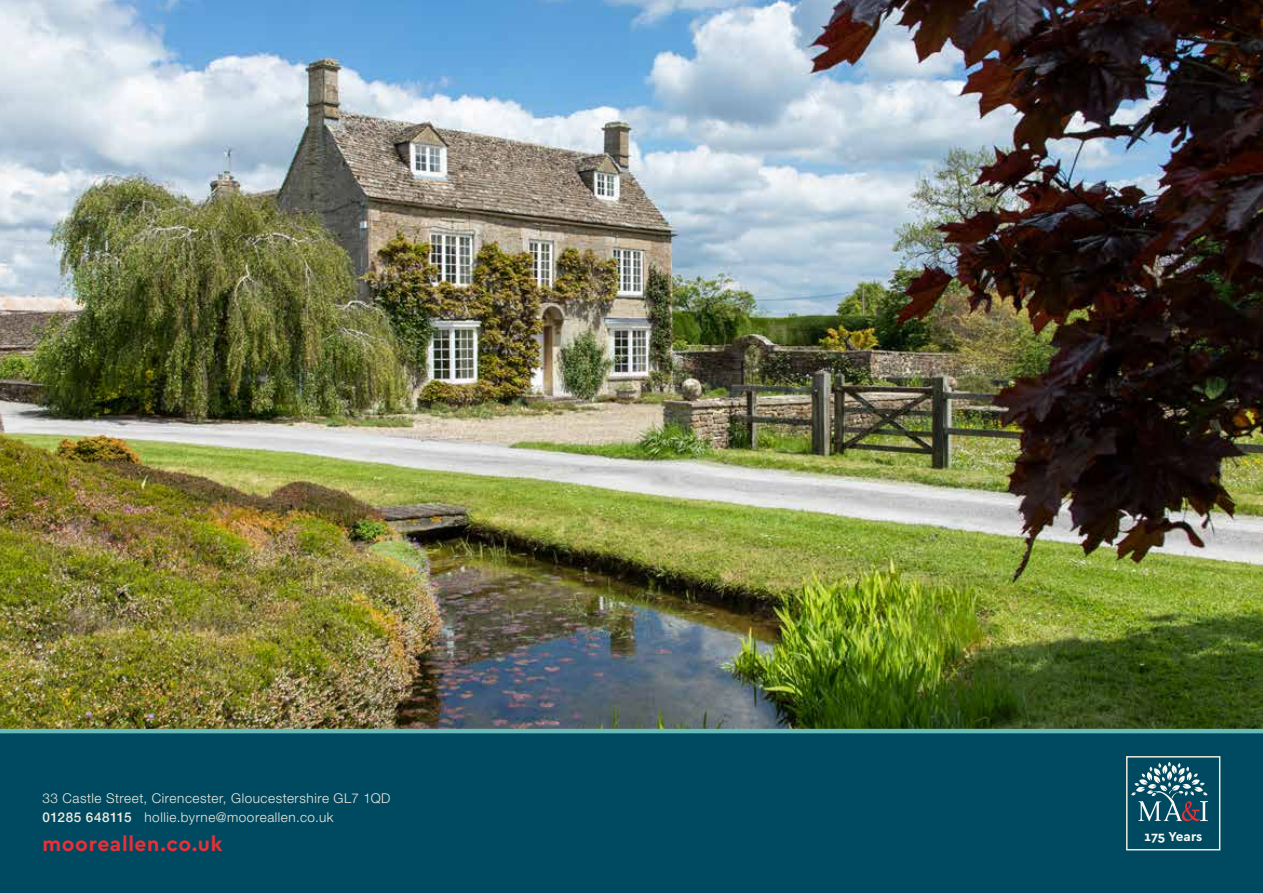
<style>
.page{position:relative;width:1263px;height:893px;background:#fff}
.page>*{position:absolute;margin:0;border:0;box-sizing:border-box;transform-origin:0 0}
.t1{font:700 21px "Cera Basic";letter-spacing:.03em;color:#e73037}
.t2{font:300 13.5px/19.5px "Helvetica Neue LT Std";letter-spacing:.04em;color:#f1ebde}
.t3{font:700 13.5px "Cera Basic";color:#fbf9f6}
.s1{font-weight:500}
</style>
<div class="page">
<div style="left:0;top:731px;width:1263px;height:162px;background:#004a61"></div>
<img style="left:0;top:0;width:1263px;height:729px">
<hr style="left:0;top:729px;width:1263px;height:4px;background:#68bbb9">
<div style="left:1126px;top:756px;width:94px;height:94px;background:#004a61;border:2px solid #f1ebde"></div>
<svg style="left:1131px;top:762px;width:77px;height:59px"></svg>
<p class="t2" style="left:43px;top:788px;width:349px">33 Castle Street, Cirencester, Gloucestershire GL7 1QD<br><span class="s1">01285 648115</span> hollie.byrne@mooreallen.co.uk</p>
<h1 class="t1" style="left:43px;top:831px;width:181px">mooreallen.co.uk</h1>
<p class="t3" style="left:1144px;top:829px;width:60px">175 Years</p>
</div>
